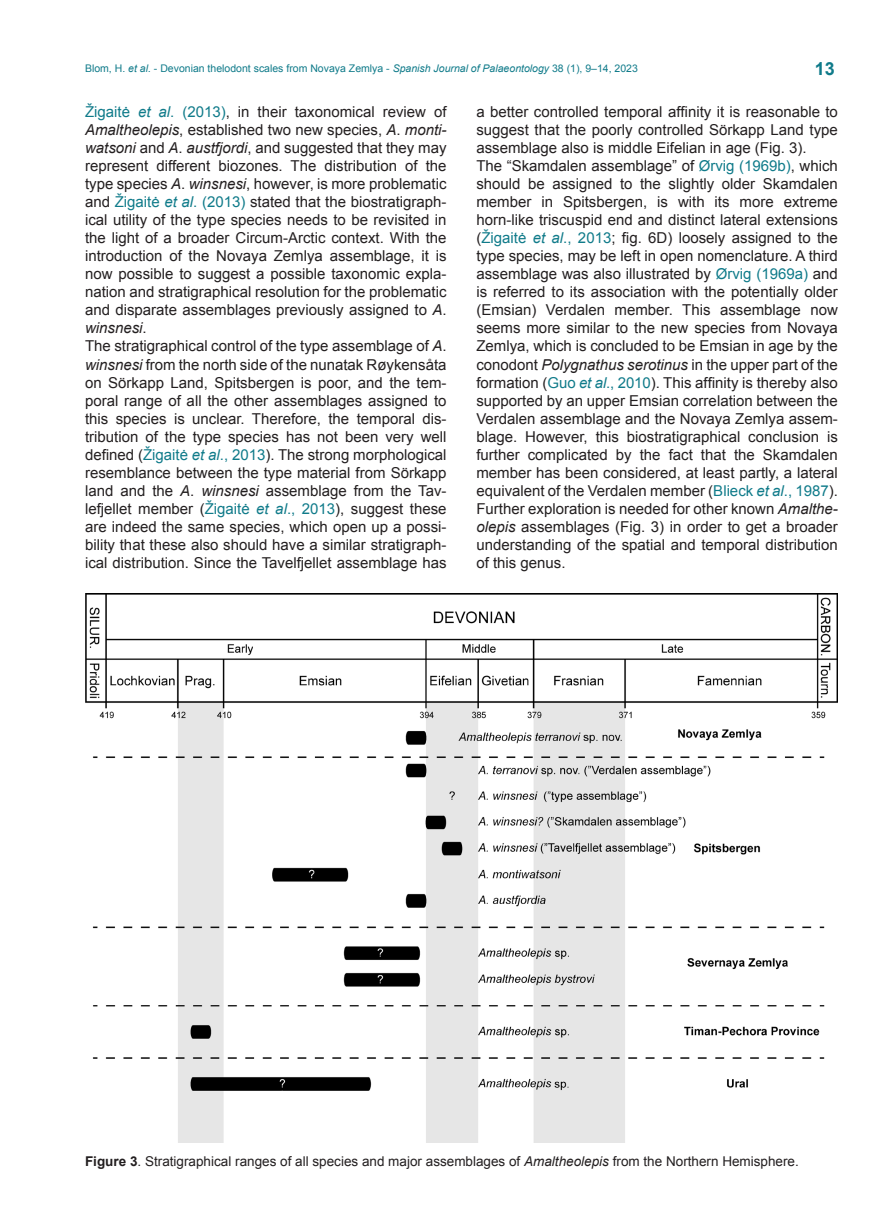
<style>
.page{position:relative;width:889px;height:1217px;background:#fff}
.page>*{position:absolute;margin:0;border:0;box-sizing:border-box;transform-origin:0 0}
.t1{font:700 18px "Arial";color:#107b8a}
.Texto_ingles{font:15px/18px "Arial";color:#231f20;text-align:justify}
.Pies_de_figura_ingle{font:13.5px "Arial";color:#231f20}
.t2{font:10.5px "Arial";color:#107b8a}
.s1{font-style:italic}
.s2{color:#107b8a}
.s3{font-style:italic;color:#107b8a}
.s4{font-weight:700}
</style>
<div class="page">
<img style="left:86px;top:593px;width:752px;height:548px">
<p class="t2" style="left:85px;top:62px;width:554px">Blom, H. <span class="s1">et al.</span> - Devonian thelodont scales from Novaya Zemlya - <span class="s1">Spanish Journal of Palaeontology</span> 38 (1), 9–14, 2023</p>
<p class="t1" style="left:815px;top:57px;width:22px">13</p>
<p class="Texto_ingles" style="left:85px;top:103px;width:363px"><span class="s2">Žigaitė</span> <span class="s3">et al</span><span class="s2">. (2013)</span>, in their taxonomical review of <span class="s1">Amaltheolepis</span>, established two new species, <span class="s1">A</span>. <span class="s1">monti&shy;watsoni</span> and <span class="s1">A</span>. <span class="s1">austfjordi</span>, and suggested that they may represent different biozones. The distribution of the type species <span class="s1">A</span>. <span class="s1">winsnesi</span>, however, is more problematic and <span class="s2">Žigaitė</span> <span class="s3">et al</span><span class="s2">. (2013)</span> stated that the biostratigraph&shy;ical utility of the type species needs to be revisited in the light of a broader Circum-Arctic context. With the introduction of the Novaya Zemlya assemblage, it is now possible to suggest a possible taxonomic expla&shy;nation and stratigraphical resolution for the problematic and disparate assemblages previously assigned to <span class="s1">A</span>. <span class="s1">winsnesi</span>.</p>
<p class="Texto_ingles" style="left:85px;top:337px;width:363px">The stratigraphical control of the type assemblage of <span class="s1">A</span>. <span class="s1">winsnesi</span> from the north side of the nunatak Røykensåta on Sörkapp Land, Spitsbergen is poor, and the tem&shy;poral range of all the other assemblages assigned to this species is unclear. Therefore, the temporal dis&shy;tribution of the type species has not been very well defined (<span class="s2">Žigaitė</span> <span class="s3">et al</span><span class="s2">., 2013</span>). The strong morphological resemblance between the type material from Sörkapp land and the <span class="s1">A</span>. <span class="s1">winsnesi</span> assemblage from the Tav&shy;lefjellet member (<span class="s2">Žigaitė</span> <span class="s3">et al</span><span class="s2">., 2013</span>), suggest these are indeed the same species, which open up a possi&shy;bility that these also should have a similar stratigraph&shy;ical distribution. Since the Tavelfjellet assemblage has</p>
<p class="Texto_ingles" style="left:476px;top:103px;width:363px">a better controlled temporal affinity it is reasonable to suggest that the poorly controlled Sörkapp Land type assemblage also is middle Eifelian in age (Fig. 3).</p>
<p class="Texto_ingles" style="left:476px;top:157px;width:363px">The “Skamdalen assemblage” of <span class="s2">Ørvig (1969b)</span>, which should be assigned to the slightly older Skamdalen member in Spitsbergen, is with its more extreme horn-like triscuspid end and distinct lateral extensions (<span class="s2">Žigaitė</span> <span class="s3">et al</span><span class="s2">., 2013</span>; fig. 6D) loosely assigned to the type species, may be left in open nomenclature. A third assemblage was also illustrated by <span class="s2">Ørvig (1969a)</span> and is referred to its association with the potentially older (Emsian) Verdalen member. This assemblage now seems more similar to the new species from Novaya Zemlya, which is concluded to be Emsian in age by the conodont <span class="s1">Polygnathus serotinus</span> in the upper part of the formation (<span class="s2">Guo</span> <span class="s3">et al</span><span class="s2">., 2010</span>). This affinity is thereby also supported by an upper Emsian correlation between the Verdalen assemblage and the Novaya Zemlya assem&shy;blage. However, this biostratigraphical conclusion is further complicated by the fact that the Skamdalen member has been considered, at least partly, a lateral equivalent of the Verdalen member (<span class="s2">Blieck</span> <span class="s3">et al</span><span class="s2">., 1987</span>).</p>
<p class="Texto_ingles" style="left:476px;top:499px;width:363px">Further exploration is needed for other known <span class="s1">Amalthe&shy;olepis</span> assemblages (Fig. 3) in order to get a broader understanding of the spatial and temporal distribution of this genus.</p>
<p class="Pies_de_figura_ingle" style="left:85px;top:1151px;width:715px"><span class="s4">Figure 3</span>. Stratigraphical ranges of all species and major assemblages of <span class="s1">Amaltheolepis</span> from the Northern Hemisphere.</p>
</div>
